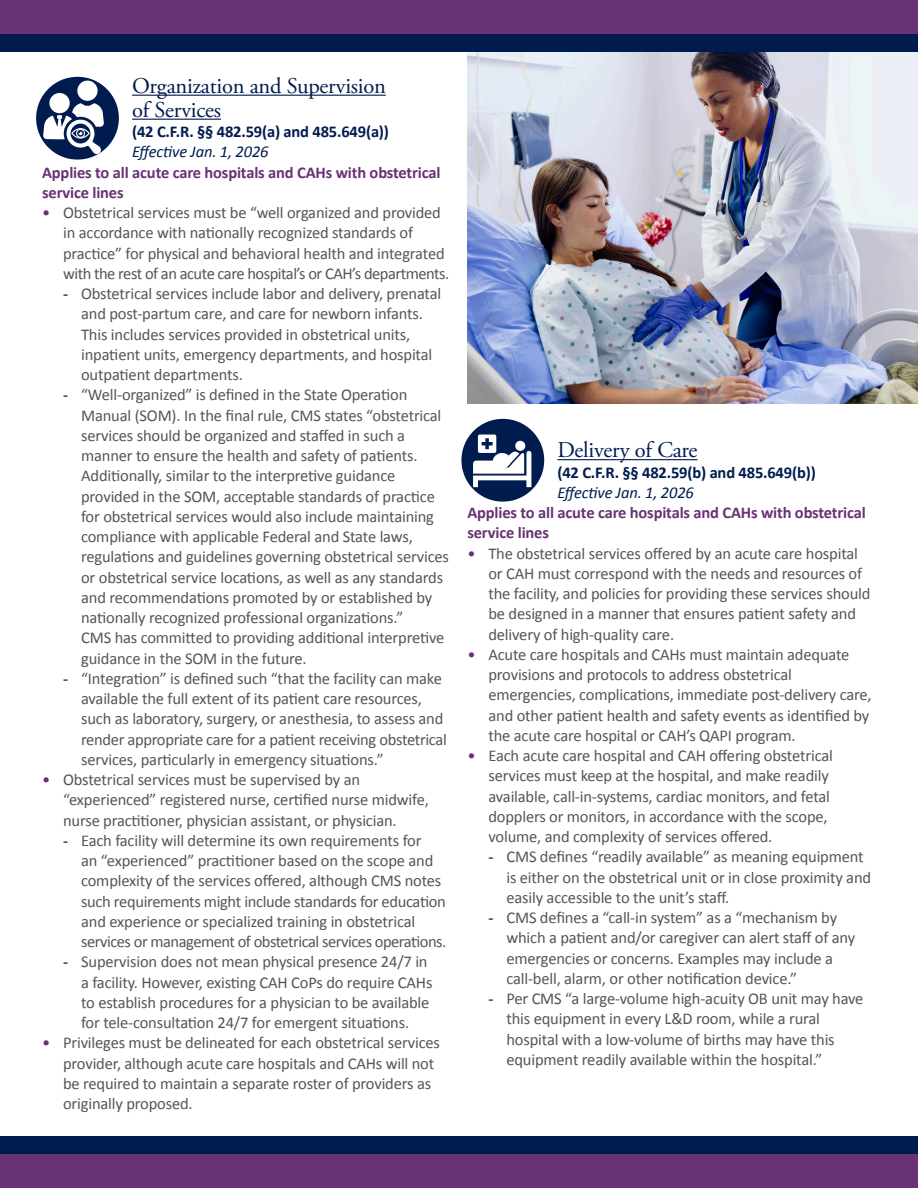
<style>
.page{position:relative;width:918px;height:1188px;background:#fff}
.page>*{position:absolute;margin:0;border:0;box-sizing:border-box;transform-origin:0 0}
.t1{font:22.5px/24px "Adobe Garamond Pro";letter-spacing:-.01em;color:#001c4e}
.t2{font:16.5px/20.2px "Calibri";letter-spacing:-.01em;color:#54555a}
.t3{font:16.5px/20.2px "Calibri";letter-spacing:-.03em;color:#54555a}
.t4{font:700 16.5px "Calibri";letter-spacing:-.01em;color:#693275}
.t5{font:700 16.5px "Calibri";letter-spacing:-.01em;color:#001c4e}
.t6{font:italic 16.5px "Calibri";letter-spacing:-.01em;color:#001c4e}
.s1{color:#693275}
.s2{font-weight:700;color:#693275}
</style>
<div class="page">
<img style="left:467px;top:52px;width:451px;height:352px">
<hr style="left:132px;top:95px;width:254px;height:1px;background:#001c4e">
<hr style="left:132px;top:119px;width:89px;height:1px;background:#001c4e">
<hr style="left:557px;top:459px;width:141px;height:1px;background:#001c4e">
<div style="left:0;top:0;width:918px;height:34px;background:#693275"></div>
<div style="left:0;top:34px;width:918px;height:18px;background:#001c4e"></div>
<div style="left:0;top:1154px;width:918px;height:34px;background:#693275"></div>
<div style="left:0;top:1136px;width:918px;height:18px;background:#001c4e"></div>
<div style="left:36px;top:77px;width:83px;height:83px;background:#001c4e;border-radius:50%"></div>
<div style="left:461px;top:419px;width:83px;height:83px;background:#001c4e;border-radius:50%"></div>
<div style="left:77px;top:81px;width:21px;height:20px;background:#fff;border-radius:50%"></div>
<div style="left:49px;top:93px;width:21px;height:20px;background:#fff;border-radius:50%"></div>
<svg style="left:473px;top:435px;width:58px;height:52px"></svg>
<svg style="left:43px;top:103px;width:61px;height:51px"></svg>
<p class="t1" style="left:132px;top:75px;width:255px">Organization and Supervision of Services</p>
<p class="t5" style="left:132px;top:121px;width:258px">(42 C.F.R. §§ 482.59(a) and 485.649(a))</p>
<p class="t6" style="left:132px;top:141px;width:138px">Effective Jan. 1, 2026</p>
<p class="t4" style="left:42px;top:162px;width:400px">Applies to all acute care hospitals and CAHs with obstetrical</p>
<p class="t4" style="left:42px;top:182px;width:83px">service lines</p>
<p class="t2" style="left:42px;top:203px;width:400px;text-align:center"><span class="s1">•</span> Obstetrical services must be “well organized and provided in accordance with nationally recognized standards of</p>
<p class="t3" style="left:63px;top:243px;width:388px">practice” for physical and behavioral health and integrated with the rest of an acute care hospital’s or CAH’s departments.</p>
<p class="t2" style="left:63px;top:284px;width:380px"><span class="s2">-</span> Obstetrical services include labor and delivery, prenatal</p>
<p class="t2" style="left:81px;top:304px;width:343px">and post-partum care, and care for newborn infants.</p>
<p class="t2" style="left:81px;top:324px;width:331px">This includes services provided in obstetrical units,</p>
<p class="t2" style="left:81px;top:344px;width:353px">inpatient units, emergency departments, and hospital</p>
<p class="t2" style="left:81px;top:365px;width:163px">outpatient departments.</p>
<p class="t2" style="left:63px;top:385px;width:346px"><span class="s2">-</span> “Well-organized” is defined in the State Operation</p>
<p class="t2" style="left:81px;top:405px;width:362px">Manual (SOM). In the final rule, CMS states “obstetrical</p>
<p class="t2" style="left:81px;top:425px;width:326px">services should be organized and staffed in such a</p>
<p class="t2" style="left:81px;top:446px;width:338px">manner to ensure the health and safety of patients.</p>
<p class="t2" style="left:81px;top:466px;width:316px">Additionally, similar to the interpretive guidance</p>
<p class="t2" style="left:81px;top:486px;width:355px">provided in the SOM, acceptable standards of practice</p>
<p class="t2" style="left:81px;top:506px;width:354px">for obstetrical services would also include maintaining</p>
<p class="t2" style="left:81px;top:527px;width:333px">compliance with applicable Federal and State laws,</p>
<p class="t2" style="left:81px;top:547px;width:369px">regulations and guidelines governing obstetrical services</p>
<p class="t2" style="left:81px;top:567px;width:364px">or obstetrical service locations, as well as any standards</p>
<p class="t2" style="left:81px;top:587px;width:353px">and recommendations promoted by or established by</p>
<p class="t2" style="left:81px;top:608px;width:324px">nationally recognized professional organizations.”</p>
<p class="t2" style="left:81px;top:628px;width:365px">CMS has committed to providing additional interpretive</p>
<p class="t2" style="left:81px;top:648px;width:227px">guidance in the SOM in the future.</p>
<p class="t2" style="left:63px;top:668px;width:380px"><span class="s2">-</span> “Integration” is defined such “that the facility can make</p>
<p class="t2" style="left:81px;top:689px;width:342px">available the full extent of its patient care resources,</p>
<p class="t2" style="left:81px;top:709px;width:364px">such as laboratory, surgery, or anesthesia, to assess and</p>
<p class="t2" style="left:81px;top:729px;width:367px">render appropriate care for a patient receiving obstetrical</p>
<p class="t2" style="left:81px;top:749px;width:304px">services, particularly in emergency situations.”</p>
<p class="t2" style="left:63px;top:770px;width:367px;text-indent:-21px"><span class="s1">•</span> Obstetrical services must be supervised by an “experienced” registered nurse, certified nurse midwife, nurse practitioner, physician assistant, or physician.</p>
<p class="t2" style="left:63px;top:830px;width:360px"><span class="s2">-</span> Each facility will determine its own requirements for</p>
<p class="t2" style="left:81px;top:851px;width:354px">an “experienced” practitioner based on the scope and</p>
<p class="t2" style="left:81px;top:871px;width:362px">complexity of the services offered, although CMS notes</p>
<p class="t2" style="left:81px;top:891px;width:366px">such requirements might include standards for education</p>
<p class="t2" style="left:81px;top:911px;width:336px">and experience or specialized training in obstetrical</p>
<p class="t3" style="left:81px;top:932px;width:367px">services or management of obstetrical services operations.</p>
<p class="t2" style="left:63px;top:952px;width:366px"><span class="s2">-</span> Supervision does not mean physical presence 24/7 in</p>
<p class="t2" style="left:81px;top:972px;width:353px">a facility. However, existing CAH CoPs do require CAHs</p>
<p class="t2" style="left:81px;top:992px;width:350px">to establish procedures for a physician to be available</p>
<p class="t2" style="left:81px;top:1013px;width:330px">for tele-consultation 24/7 for emergent situations.</p>
<p class="t2" style="left:63px;top:1033px;width:378px;text-indent:-21px"><span class="s1">•</span> Privileges must be delineated for each obstetrical services provider, although acute care hospitals and CAHs will not be required to maintain a separate roster of providers as originally proposed.</p>
<p class="t1" style="left:557px;top:439px;width:142px">Delivery of Care</p>
<p class="t5" style="left:557px;top:462px;width:260px">(42 C.F.R. §§ 482.59(b) and 485.649(b))</p>
<p class="t6" style="left:557px;top:481px;width:138px">Effective Jan. 1, 2026</p>
<p class="t4" style="left:467px;top:502px;width:400px">Applies to all acute care hospitals and CAHs with obstetrical</p>
<p class="t4" style="left:467px;top:522px;width:83px">service lines</p>
<p class="t2" style="left:488px;top:543px;width:384px;text-indent:-21px"><span class="s1">•</span> The obstetrical services offered by an acute care hospital or CAH must correspond with the needs and resources of the facility, and policies for providing these services should be designed in a manner that ensures patient safety and delivery of high-quality care.</p>
<p class="t2" style="left:488px;top:644px;width:385px;text-indent:-21px"><span class="s1">•</span> Acute care hospitals and CAHs must maintain adequate provisions and protocols to address obstetrical emergencies, complications, immediate post-delivery care, and other patient health and safety events as identified by the acute care hospital or CAH’s QAPI program.</p>
<p class="t2" style="left:488px;top:746px;width:346px;text-indent:-21px"><span class="s1">•</span> Each acute care hospital and CAH offering obstetrical services must keep at the hospital, and make readily available, call-in-systems, cardiac monitors, and fetal dopplers or monitors, in accordance with the scope, volume, and complexity of services offered.</p>
<p class="t2" style="left:488px;top:847px;width:377px"><span class="s2">-</span> CMS defines “readily available” as meaning equipment</p>
<p class="t2" style="left:506px;top:867px;width:366px">is either on the obstetrical unit or in close proximity and</p>
<p class="t2" style="left:506px;top:887px;width:225px">easily accessible to the unit’s staff.</p>
<p class="t2" style="left:488px;top:908px;width:350px"><span class="s2">-</span> CMS defines a “call-in system” as a “mechanism by</p>
<p class="t2" style="left:506px;top:928px;width:350px">which a patient and/or caregiver can alert staff of any</p>
<p class="t2" style="left:506px;top:948px;width:328px">emergencies or concerns. Examples may include a</p>
<p class="t2" style="left:506px;top:968px;width:292px">call-bell, alarm, or other notification device.”</p>
<p class="t2" style="left:488px;top:989px;width:377px"><span class="s2">-</span> Per CMS “a large-volume high-acuity OB unit may have</p>
<p class="t2" style="left:506px;top:1009px;width:315px">this equipment in every L&amp;D room, while a rural</p>
<p class="t2" style="left:506px;top:1029px;width:330px">hospital with a low-volume of births may have this</p>
<p class="t2" style="left:506px;top:1049px;width:318px">equipment readily available within the hospital.”</p>
</div>
